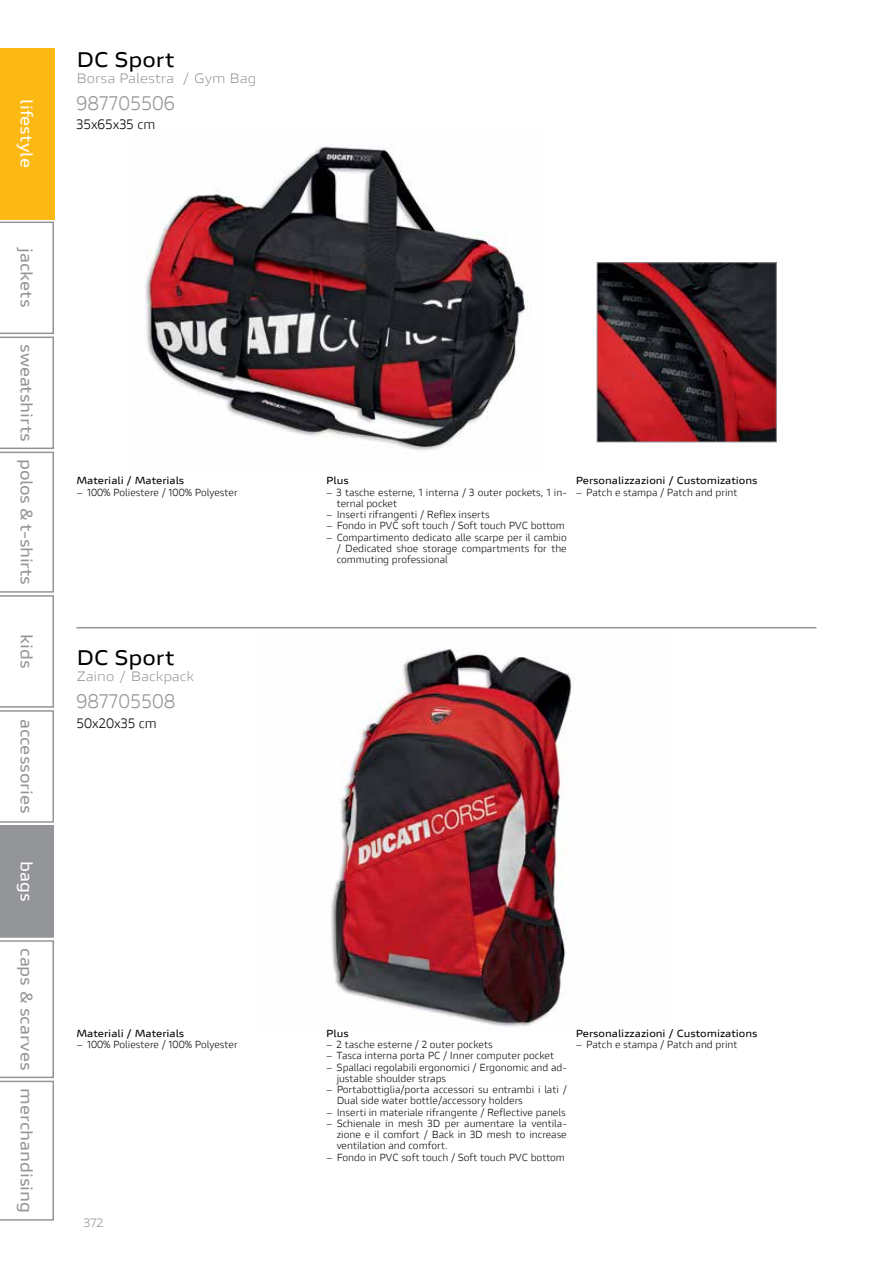
<style>
.page{position:relative;width:893px;height:1263px;background:#fff}
.page>*{position:absolute;margin:0;border:0;box-sizing:border-box;transform-origin:0 0}
.t1{font:700 21px "Ducati Style Ext";color:#000}
.t2{font:19.5px "Ducati Style";color:#939598}
.t3{font:700 16.5px "Ducati Style Ext";color:#939598}
.t4{font:700 16.5px "Ducati Style Ext";color:#fff}
.t5{font:13.5px "Ducati Style Ext";color:#939598}
.t6{font:13.5px "Ducati Style";color:#000}
.t7{font:12px "Ducati Style Ext";color:#939598}
.t8{font:10.2px/11.2px "Ducati Style";color:#000}
.t9{font:700 10.2px "Ducati Style Ext";color:#000}
</style>
<div class="page">
<div style="left:0;top:48px;width:54px;height:171px;background:#fdb913"></div>
<svg style="left:0;top:222px;width:54px;height:998px"></svg>
<img style="left:331px;top:648px;width:244px;height:379px">
<img style="left:145px;top:145px;width:387px;height:306px">
<img style="left:599px;top:264px;width:176px;height:176px">
<div style="left:597px;top:262px;width:180px;height:180px;border:1px solid #939598"></div>
<hr style="left:76px;top:627px;width:740px;height:1px;background:#939598">
<h3 class="t4" style="left:37px;top:99px;width:70px;rotate:90deg">lifestyle</h3>
<h3 class="t3" style="left:37px;top:248px;width:60px;rotate:90deg">jackets</h3>
<h3 class="t3" style="left:37px;top:344px;width:243px;rotate:90deg">sweatshirts polos &amp; t-shirts</h3>
<h3 class="t3" style="left:37px;top:634px;width:36px;rotate:90deg">kids</h3>
<h3 class="t3" style="left:37px;top:719px;width:96px;rotate:90deg">accessories</h3>
<h3 class="t4" style="left:37px;top:861px;width:42px;rotate:90deg">bags</h3>
<h3 class="t3" style="left:37px;top:948px;width:266px;rotate:90deg">caps &amp; scarves merchandising</h3>
<h1 class="t1" style="left:76px;top:45px;width:100px">DC Sport</h1>
<h3 class="t5" style="left:76px;top:70px;width:181px">Borsa Palestra / Gym Bag</h3>
<h2 class="t2" style="left:76px;top:91px;width:100px">987705506</h2>
<h3 class="t6" style="left:76px;top:116px;width:80px">35x65x35 cm</h3>
<p class="t9" style="left:76px;top:474px;width:109px">Materiali / Materials</p>
<p class="t8" style="left:76px;top:486px;width:163px">– 100% Poliestere / 100% Polyester</p>
<h1 class="t1" style="left:76px;top:644px;width:100px">DC Sport</h1>
<h3 class="t5" style="left:76px;top:668px;width:119px">Zaino / Backpack</h3>
<h2 class="t2" style="left:76px;top:689px;width:101px">987705508</h2>
<h3 class="t6" style="left:76px;top:714px;width:82px">50x20x35 cm</h3>
<p class="t9" style="left:76px;top:1026px;width:109px">Materiali / Materials</p>
<p class="t8" style="left:76px;top:1039px;width:163px">– 100% Poliestere / 100% Polyester</p>
<p class="t7" style="left:83px;top:1215px;width:22px">372</p>
<p class="t9" style="left:326px;top:474px;width:24px">Plus</p>
<p class="t8" style="left:337px;top:486px;width:232px;text-indent:-11px">– 3 tasche esterne, 1 interna / 3 outer pockets, 1 in&shy;ternal pocket</p>
<p class="t8" style="left:326px;top:509px;width:165px">– Inserti rifrangenti / Reflex inserts</p>
<p class="t8" style="left:326px;top:520px;width:240px">– Fondo in PVC soft touch / Soft touch PVC bottom</p>
<p class="t8" style="left:337px;top:531px;width:232px;text-align:justify;text-indent:-10px">– Compartimento dedicato alle scarpe per il cambio / Dedicated shoe storage compartments for the commuting professional</p>
<p class="t9" style="left:576px;top:474px;width:183px">Personalizzazioni / Customizations</p>
<p class="t8" style="left:576px;top:486px;width:163px">– Patch e stampa / Patch and print</p>
<p class="t9" style="left:326px;top:1026px;width:24px">Plus</p>
<p class="t8" style="left:326px;top:1039px;width:168px">– 2 tasche esterne / 2 outer pockets</p>
<p class="t8" style="left:326px;top:1050px;width:229px">– Tasca interna porta PC / Inner computer pocket</p>
<p class="t8" style="left:337px;top:1061px;width:232px;text-indent:-11px">– Spallaci regolabili ergonomici / Ergonomic and ad&shy;justable shoulder straps</p>
<p class="t8" style="left:337px;top:1084px;width:232px;text-indent:-10px">– Portabottiglia/porta accessori su entrambi i lati /<br>Dual side water bottle/accessory holders</p>
<p class="t8" style="left:326px;top:1106px;width:241px">– Inserti in materiale rifrangente / Reflective panels</p>
<p class="t8" style="left:337px;top:1117px;width:232px;text-align:justify;text-indent:-10px">– Schienale in mesh 3D per aumentare la ventila&shy;zione e il comfort / Back in 3D mesh to increase ventilation and comfort.</p>
<p class="t8" style="left:326px;top:1151px;width:240px">– Fondo in PVC soft touch / Soft touch PVC bottom</p>
<p class="t9" style="left:576px;top:1026px;width:183px">Personalizzazioni / Customizations</p>
<p class="t8" style="left:576px;top:1039px;width:163px">– Patch e stampa / Patch and print</p>
</div>
